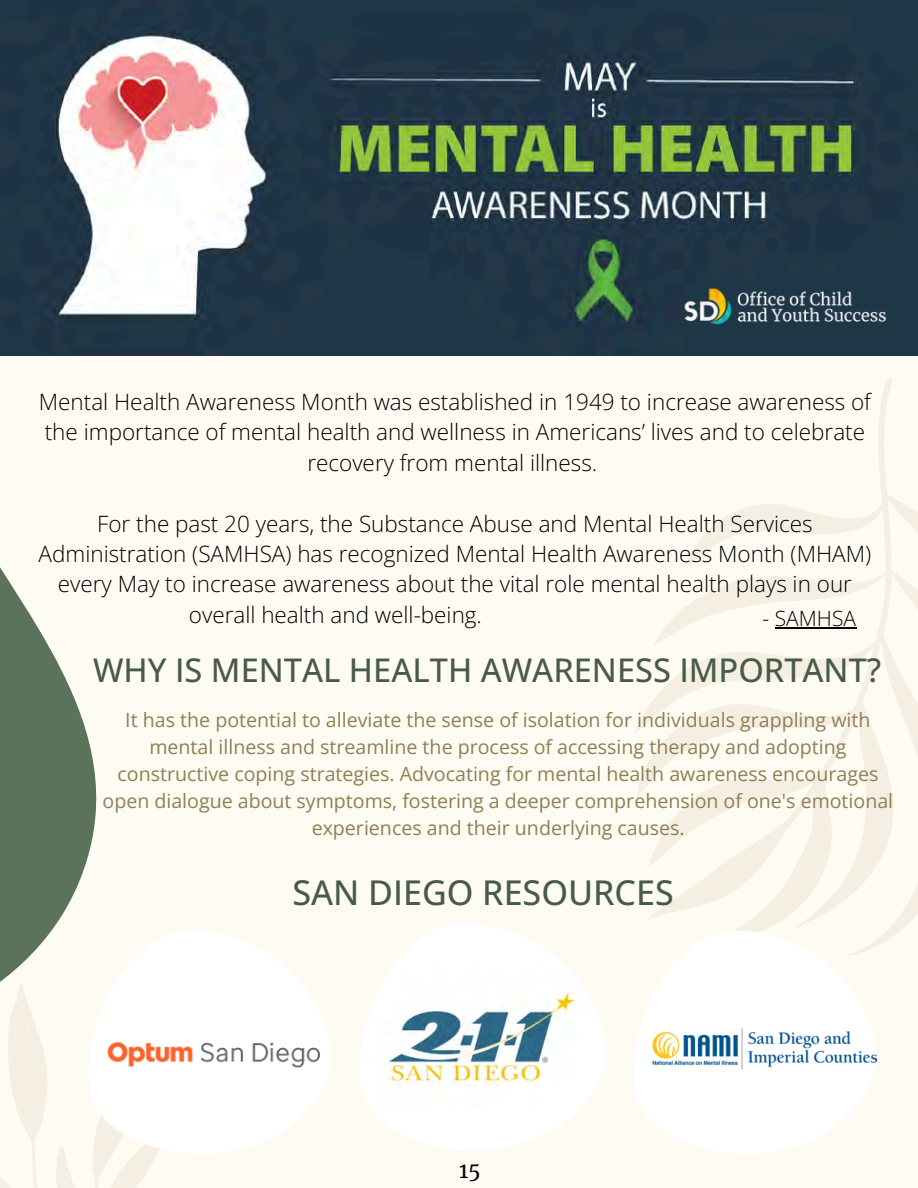
<style>
.page{position:relative;width:918px;height:1188px;background:#fefbf2}
.page>*{position:absolute;margin:0;border:0;box-sizing:border-box;transform-origin:0 0}
.t1{font:500 34.2px "Open Sans";color:#485b48}
.t2{font:500 32.7px "Open Sans";color:#485b48}
.t3{font:300 22.5px/30.3px "Open Sans";color:#000;text-align:center}
.t4{font:300 21px "Open Sans";color:#000}
.t5{font:21px "Merriweather";color:#000}
.t6{font:19.65px/27px "Open Sans";color:#8f7f54;text-align:center}
</style>
<div class="page">
<svg style="left:635px;top:418px;width:283px;height:528px"></svg>
<img style="left:360px;top:924px;width:245px;height:226px">
<img style="left:634px;top:930px;width:242px;height:224px">
<svg style="left:0;top:567px;width:157px;height:621px"></svg>
<img style="left:0;top:0;width:918px;height:356px">
<img style="left:89px;top:930px;width:238px;height:224px">
<img style="left:104px;top:1020px;width:272px;height:58px">
<img style="left:649px;top:1028px;width:229px;height:43px">
<img style="left:674px;top:197px;width:222px;height:221px">
<hr style="left:775px;top:628px;width:81px;height:1px;background:#000">
<h1 class="t3" style="left:39px;top:386px;width:834px">Mental Health Awareness Month was established in 1949 to increase awareness of the importance of mental health and wellness in Americans’ lives and to celebrate recovery from mental illness.</h1>
<p class="t3" style="left:97px;top:508px;width:717px">For the past 20 years, the Substance Abuse and Mental Health Services</p>
<p class="t3" style="left:39px;top:538px;width:834px">Administration (SAMHSA) has recognized Mental Health Awareness Month (MHAM)</p>
<p class="t3" style="left:58px;top:568px;width:796px">every May to increase awareness about the vital role mental health plays in our</p>
<p class="t3" style="left:189px;top:599px;width:295px">overall health and well-being.</p>
<p class="t4" style="left:763px;top:604px;width:95px">- SAMHSA</p>
<h1 class="t2" style="left:93px;top:647px;width:790px">WHY IS MENTAL HEALTH AWARENESS IMPORTANT?</h1>
<p class="t6" style="left:103px;top:706px;width:792px">It has the potential to alleviate the sense of isolation for individuals grappling with mental illness and streamline the process of accessing therapy and adopting constructive coping strategies. Advocating for mental health awareness encourages open dialogue about symptoms, fostering a deeper comprehension of one's emotional experiences and their underlying causes.</p>
<p class="t1" style="left:292px;top:869px;width:383px">SAN DIEGO RESOURCES</p>
<p class="t5" style="left:459px;top:1158px;width:23px">15</p>
</div>
